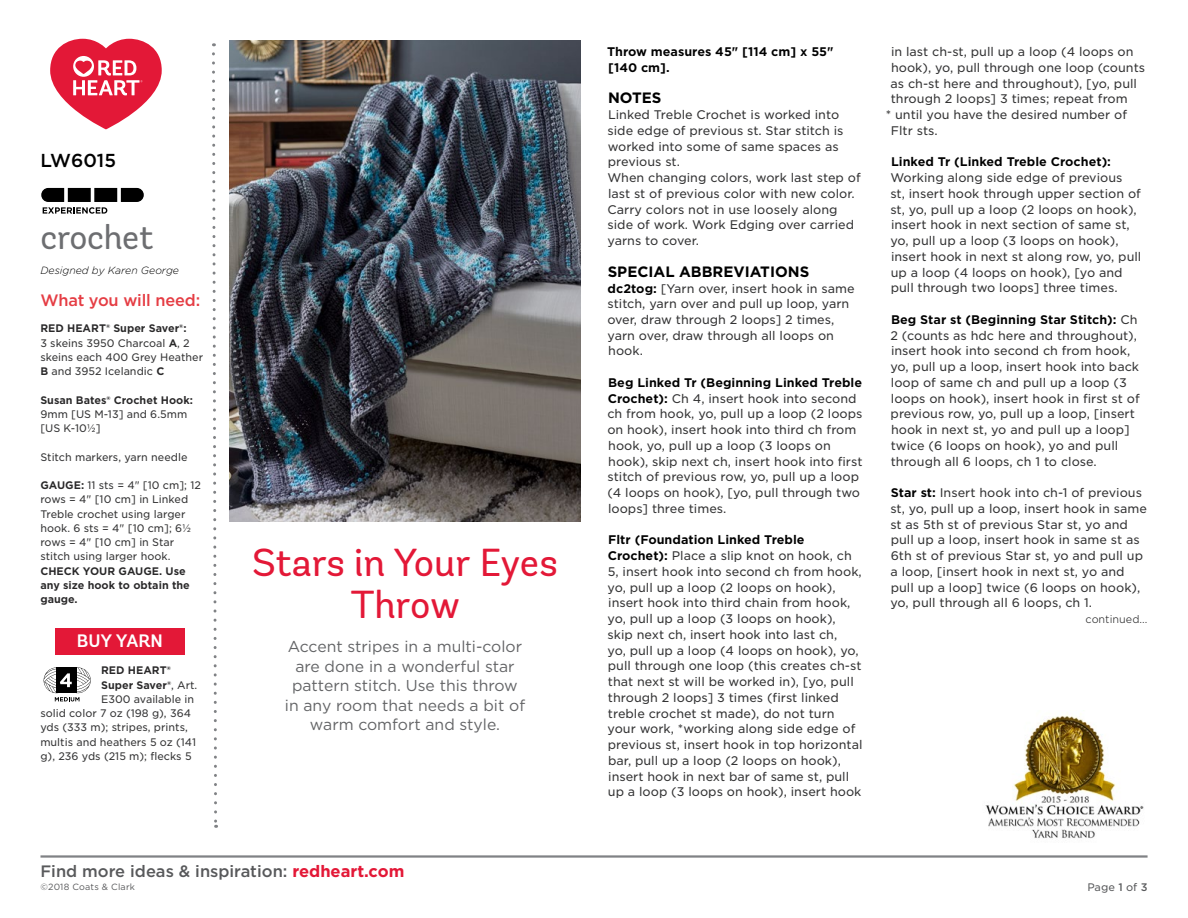
<style>
.page{position:relative;width:1188px;height:918px;background:#fff}
.page>*{position:absolute;margin:0;border:0;box-sizing:border-box;transform-origin:0 0}
.t1{font:39px/41.2px "Andes Rounded";color:#e31837;text-align:center}
.t2{font:34.5px "Andes Rounded";letter-spacing:-.01em;color:#6d6e71}
.t3{font:500 18.75px "Gotham";color:#000}
.t4{font:600 18px "Andes Rounded";color:#fff}
.t5{font:500 16.5px "Gotham";color:#58595b}
.t6{font:500 16.5px "Gotham";letter-spacing:-.01em;color:#e53d44}
.t7{font:15.75px/19.5px "Gotham";color:#636466;text-align:center}
.t8{font:700 15px "Gotham";color:#000}
.t9{font:12px/15.8px "Gotham S Sm";color:#333334}
.t10{font:700 12px/15.8px "Gotham S Sm";color:#000}
.t11{font:10.5px/14.2px "Gotham S Sm";color:#333334}
.t12{font:700 10.5px/14.2px "Gotham S Sm";color:#292829}
.t13{font:italic 300 10.5px "Gotham Rounded";color:#000}
.t14{font:300 10.5px "Gotham S Sm";color:#333334}
.t15{font:10.5px "Gotham S Sm";color:#58595b}
.t16{font:9px "Gotham";letter-spacing:.02em;color:#58595b}
.s1{font-weight:700;color:#292829}
.s2{font-weight:400;color:#333334}
.s3{font-weight:700;color:#000}
.s4{font-weight:700;color:#e31837}
.s5{font-weight:500}
</style>
<div class="page">
<hr style="left:40px;top:855px;width:1108px;height:3px;background:#808285">
<svg style="left:120px;top:187px;width:24px;height:15px"></svg>
<div style="left:94px;top:188px;width:23px;height:14px;background:#000"></div>
<svg style="left:41px;top:187px;width:66px;height:27px"></svg>
<svg style="left:212px;top:43px;width:6px;height:785px"></svg>
<div style="left:55px;top:628px;width:130px;height:26px;background:#e31837"></div>
<svg style="left:44px;top:667px;width:47px;height:34px"></svg>
<img style="left:230px;top:40px;width:350px;height:482px">
<img style="left:985px;top:715px;width:159px;height:124px">
<svg style="left:50px;top:39px;width:112px;height:90px"></svg>
<h3 class="t3" style="left:40px;top:148px;width:77px">LW6015</h3>
<h2 class="t2" style="left:40px;top:216px;width:115px">crochet</h2>
<p class="t13" style="left:40px;top:263px;width:140px">Designed by Karen George</p>
<h3 class="t6" style="left:40px;top:289px;width:161px">What you will need:</h3>
<p class="t11" style="left:40px;top:321px;width:164px"><span class="s1">RED HEART® Super Saver®:<br></span>3 skeins 3950 Charcoal <span class="s1">A</span>, 2 skeins each 400 Grey Heather<br><span class="s1">B</span> and 3952 Icelandic <span class="s1">C</span></p>
<p class="t12" style="left:40px;top:393px;width:154px">Susan Bates® Crochet Hook:</p>
<p class="t11" style="left:40px;top:407px;width:148px">9mm [US M-13] and 6.5mm [US K-10½]</p>
<p class="t11" style="left:40px;top:449px;width:149px">Stitch markers, yarn needle</p>
<p class="t11" style="left:40px;top:478px;width:162px"><span class="s1">GAUGE:</span> 11 sts = 4" [10 cm]; 12 rows = 4" [10 cm] in Linked<br>Treble crochet using larger hook. 6 sts = 4" [10 cm]; 6½ rows = 4" [10 cm] in Star stitch using larger hook.</p>
<p class="t12" style="left:40px;top:564px;width:151px">CHECK YOUR GAUGE. Use any size hook to obtain the gauge.</p>
<h3 class="t4" style="left:77px;top:630px;width:87px">BUY YARN</h3>
<p class="t12" style="left:101px;top:663px;width:71px">RED HEART®</p>
<p class="t12" style="left:101px;top:678px;width:98px">Super Saver®<span class="s2">, Art.</span></p>
<p class="t11" style="left:101px;top:692px;width:95px">E300 available in</p>
<p class="t11" style="left:40px;top:706px;width:152px">solid color 7 oz (198 g), 364</p>
<p class="t11" style="left:40px;top:720px;width:149px">yds (333 m); stripes, prints,</p>
<p class="t11" style="left:40px;top:734px;width:157px">multis and heathers 5 oz (141</p>
<p class="t11" style="left:40px;top:749px;width:153px">g), 236 yds (215 m); flecks 5</p>
<h1 class="t1" style="left:252px;top:543px;width:307px">Stars in Your Eyes<br>Throw</h1>
<h3 class="t7" style="left:285px;top:636px;width:242px">Accent stripes in a multi-color are done in a wonderful star pattern stitch. Use this throw in any room that needs a bit of warm comfort and style.</h3>
<p class="t10" style="left:607px;top:44px;width:228px">Throw measures 45" [114 cm] x 55" [140 cm].</p>
<p class="t8" style="left:608px;top:88px;width:55px">NOTES</p>
<p class="t9" style="left:607px;top:107px;width:255px">Linked Treble Crochet is worked into side edge of previous st. Star stitch is worked into some of same spaces as previous st.<br>When changing colors, work last step of last st of previous color with new color.<br>Carry colors not in use loosely along side of work. Work Edging over carried yarns to cover.</p>
<p class="t8" style="left:608px;top:261px;width:203px">SPECIAL ABBREVIATIONS</p>
<p class="t9" style="left:607px;top:280px;width:249px"><span class="s3">dc2tog:</span> [Yarn over, insert hook in same stitch, yarn over and pull up loop, yarn over, draw through 2 loops] 2 times, yarn over, draw through all loops on hook.</p>
<p class="t9" style="left:607px;top:374px;width:257px"><span class="s3">Beg Linked Tr (Beginning Linked Treble Crochet):</span> Ch 4, insert hook into second ch from hook, yo, pull up a loop (2 loops on hook), insert hook into third ch from hook, yo, pull up a loop (3 loops on hook), skip next ch, insert hook into first stitch of previous row, yo, pull up a loop (4 loops on hook), [yo, pull through two loops] three times.</p>
<p class="t9" style="left:608px;top:532px;width:256px"><span class="s3">Fltr (Foundation Linked Treble Crochet):</span> Place a slip knot on hook, ch 5, insert hook into second ch from hook, yo, pull up a loop (2 loops on hook), insert hook into third chain from hook, yo, pull up a loop (3 loops on hook), skip next ch, insert hook into last ch,<br>yo, pull up a loop (4 loops on hook), yo, pull through one loop (this creates ch-st that next st will be worked in), [yo, pull through 2 loops] 3 times (first linked treble crochet st made), do not turn your work, *working along side edge of previous st, insert hook in top horizontal bar, pull up a loop (2 loops on hook), insert hook in next bar of same st, pull up a loop (3 loops on hook), insert hook</p>
<p class="t9" style="left:891px;top:44px;width:244px">in last ch-st, pull up a loop (4 loops on</p>
<p class="t9" style="left:891px;top:59px;width:256px">hook), yo, pull through one loop (counts</p>
<p class="t9" style="left:891px;top:75px;width:248px">as ch-st here and throughout), [yo, pull</p>
<p class="t9" style="left:891px;top:91px;width:238px">through 2 loops] 3 times; repeat from</p>
<p class="t9" style="left:886px;top:107px;width:243px">* until you have the desired number of</p>
<p class="t9" style="left:891px;top:122px;width:48px">Fltr sts.</p>
<p class="t10" style="left:891px;top:154px;width:222px">Linked Tr (Linked Treble Crochet):</p>
<p class="t9" style="left:890px;top:170px;width:253px">Working along side edge of previous<br>st, insert hook through upper section of st, yo, pull up a loop (2 loops on hook), insert hook in next section of same st, yo, pull up a loop (3 loops on hook), insert hook in next st along row, yo, pull up a loop (4 loops on hook), [yo and pull through two loops] three times.</p>
<p class="t9" style="left:890px;top:311px;width:251px"><span class="s3">Beg Star st (Beginning Star Stitch):</span> Ch 2 (counts as hdc here and throughout), insert hook into second ch from hook, yo, pull up a loop, insert hook into back loop of same ch and pull up a loop (3 loops on hook), insert hook in first st of previous row, yo, pull up a loop, [insert hook in next st, yo and pull up a loop] twice (6 loops on hook), yo and pull through all 6 loops, ch 1 to close.</p>
<p class="t9" style="left:890px;top:485px;width:258px"><span class="s3">Star st:</span> Insert hook into ch-1 of previous st, yo, pull up a loop, insert hook in same st as 5th st of previous Star st, yo and pull up a loop, insert hook in same st as 6th st of previous Star st, yo and pull up a loop, [insert hook in next st, yo and pull up a loop] twice (6 loops on hook), yo, pull through all 6 loops, ch 1.</p>
<p class="t14" style="left:1086px;top:612px;width:63px">continued...</p>
<h3 class="t5" style="left:40px;top:860px;width:365px">Find more ideas &amp; inspiration: <span class="s4">redheart.com</span></h3>
<p class="t16" style="left:40px;top:882px;width:96px">©2018 Coats &amp; Clark</p>
<p class="t15" style="left:1087px;top:880px;width:62px">Page <span class="s5">1</span> of <span class="s5">3</span></p>
</div>
